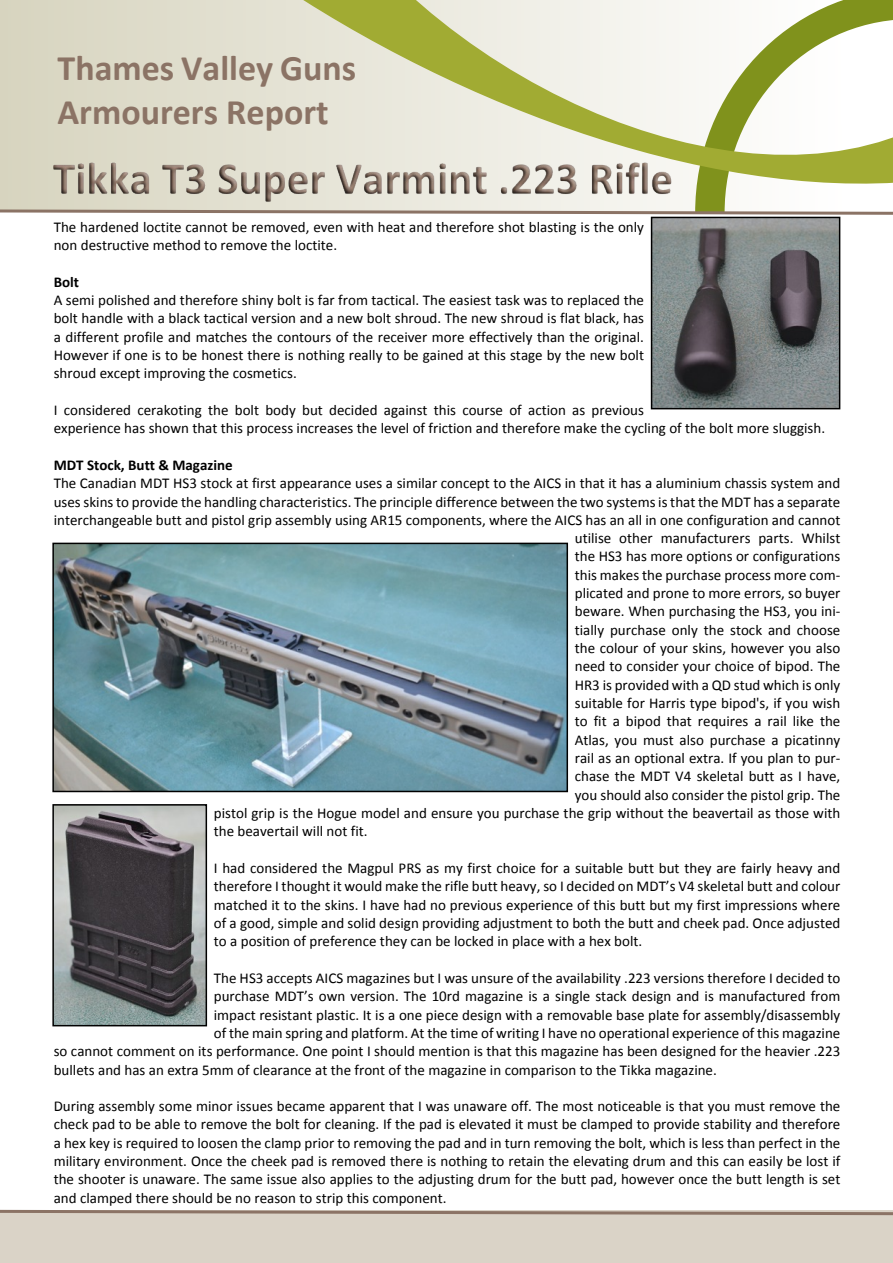
<style>
.page{position:relative;width:893px;height:1263px;background:#fff}
.page>*{position:absolute;margin:0;border:0;box-sizing:border-box;transform-origin:0 0}
.t1{font:700 36px/44px "Calibri";color:#8b7365}
.t2{font:15px/18.3px "Calibri";color:#000;text-align:justify}
.t3{font:700 15px "Calibri";color:#000}
</style>
<div class="page">
<svg style="left:0;top:0;width:893px;height:215px"></svg>
<img style="left:53px;top:148px;width:638px;height:57px">
<div style="left:0;top:1210px;width:893px;height:53px;background:#dad3c7"></div>
<svg style="left:0;top:1209px;width:893px;height:7px"></svg>
<img style="left:654px;top:220px;width:183px;height:186px">
<div style="left:651px;top:217px;width:189px;height:192px;border:2px solid #000"></div>
<img style="left:55px;top:807px;width:149px;height:216px">
<div style="left:52px;top:804px;width:155px;height:222px;border:2px solid #000"></div>
<img style="left:55px;top:546px;width:510px;height:243px">
<div style="left:52px;top:543px;width:516px;height:249px;border:2px solid #000"></div>
<h1 class="t1" style="left:58px;top:49px;width:300px">Thames Valley Guns<br>Armourers Report</h1>
<p class="t2" style="left:54px;top:219px;width:592px">The hardened loctite cannot be removed, even with heat and therefore shot blasting is the only non destructive method to remove the loctite.</p>
<p class="t3" style="left:54px;top:275px;width:27px">Bolt</p>
<p class="t2" style="left:54px;top:292px;width:592px">A semi polished and therefore shiny bolt is far from tactical. The easiest task was to replaced the bolt handle with a black tactical version and a new bolt shroud. The new shroud is flat black, has a different profile and matches the contours of the receiver more effectively than the original.<br>However if one is to be honest there is nothing really to be gained at this stage by the new bolt shroud except improving the cosmetics.</p>
<p class="t2" style="left:54px;top:402px;width:773px">I considered cerakoting the bolt body but decided against this course of action as previous<br>experience has shown that this process increases the level of friction and therefore make the cycling of the bolt more sluggish.</p>
<p class="t3" style="left:54px;top:459px;width:180px">MDT Stock, Butt &amp; Magazine</p>
<p class="t2" style="left:54px;top:475px;width:788px">The Canadian MDT HS3 stock at first appearance uses a similar concept to the AICS in that it has a aluminium chassis system and</p>
<p class="t2" style="left:54px;top:494px;width:788px">uses skins to provide the handling characteristics. The principle difference between the two systems is that the MDT has a separate</p>
<p class="t2" style="left:54px;top:512px;width:788px">interchangeable butt and pistol grip assembly using AR15 components, where the AICS has an all in one configuration and cannot</p>
<p class="t2" style="left:575px;top:530px;width:267px">utilise other manufacturers parts. Whilst</p>
<p class="t2" style="left:575px;top:549px;width:267px">the HS3 has more options or configurations</p>
<p class="t2" style="left:575px;top:567px;width:267px">this makes the purchase process more com-</p>
<p class="t2" style="left:575px;top:585px;width:267px">plicated and prone to more errors, so buyer</p>
<p class="t2" style="left:575px;top:603px;width:267px">beware. When purchasing the HS3, you ini-</p>
<p class="t2" style="left:575px;top:622px;width:267px">tially purchase only the stock and choose</p>
<p class="t2" style="left:575px;top:640px;width:267px">the colour of your skins, however you also</p>
<p class="t2" style="left:575px;top:658px;width:267px">need to consider your choice of bipod. The</p>
<p class="t2" style="left:575px;top:677px;width:267px">HR3 is provided with a QD stud which is only</p>
<p class="t2" style="left:575px;top:695px;width:267px">suitable for Harris type bipod's, if you wish</p>
<p class="t2" style="left:575px;top:713px;width:267px">to fit a bipod that requires a rail like the</p>
<p class="t2" style="left:575px;top:732px;width:267px">Atlas, you must also purchase a picatinny</p>
<p class="t2" style="left:575px;top:750px;width:267px">rail as an optional extra. If you plan to pur-</p>
<p class="t2" style="left:575px;top:768px;width:267px">chase the MDT V4 skeletal butt as I have,</p>
<p class="t2" style="left:575px;top:787px;width:267px">you should also consider the pistol grip. The</p>
<p class="t2" style="left:214px;top:805px;width:628px">pistol grip is the Hogue model and ensure you purchase the grip without the beavertail as those with</p>
<p class="t2" style="left:214px;top:823px;width:155px">the beavertail will not fit.</p>
<p class="t2" style="left:214px;top:860px;width:628px">I had considered the Magpul PRS as my first choice for a suitable butt but they are fairly heavy and therefore I thought it would make the rifle butt heavy, so I decided on MDT’s V4 skeletal butt and colour matched it to the skins. I have had no previous experience of this butt but my first impressions where of a good, simple and solid design providing adjustment to both the butt and cheek pad. Once adjusted to a position of preference they can be locked in place with a hex bolt.</p>
<p class="t2" style="left:214px;top:970px;width:628px">The HS3 accepts AICS magazines but I was unsure of the availability .223 versions therefore I decided to</p>
<p class="t2" style="left:214px;top:988px;width:628px">purchase MDT’s own version. The 10rd magazine is a single stack design and is manufactured from</p>
<p class="t2" style="left:214px;top:1007px;width:628px">impact resistant plastic. It is a one piece design with a removable base plate for assembly/disassembly</p>
<p class="t2" style="left:214px;top:1025px;width:628px">of the main spring and platform. At the time of writing I have no operational experience of this magazine</p>
<p class="t2" style="left:54px;top:1043px;width:788px">so cannot comment on its performance. One point I should mention is that this magazine has been designed for the heavier .223</p>
<p class="t2" style="left:54px;top:1061px;width:665px">bullets and has an extra 5mm of clearance at the front of the magazine in comparison to the Tikka magazine.</p>
<p class="t2" style="left:54px;top:1098px;width:788px">During assembly some minor issues became apparent that I was unaware off. The most noticeable is that you must remove the check pad to be able to remove the bolt for cleaning. If the pad is elevated it must be clamped to provide stability and therefore a hex key is required to loosen the clamp prior to removing the pad and in turn removing the bolt, which is less than perfect in the military environment. Once the cheek pad is removed there is nothing to retain the elevating drum and this can easily be lost if the shooter is unaware. The same issue also applies to the adjusting drum for the butt pad, however once the butt length is set and clamped there should be no reason to strip this component.</p>
</div>
